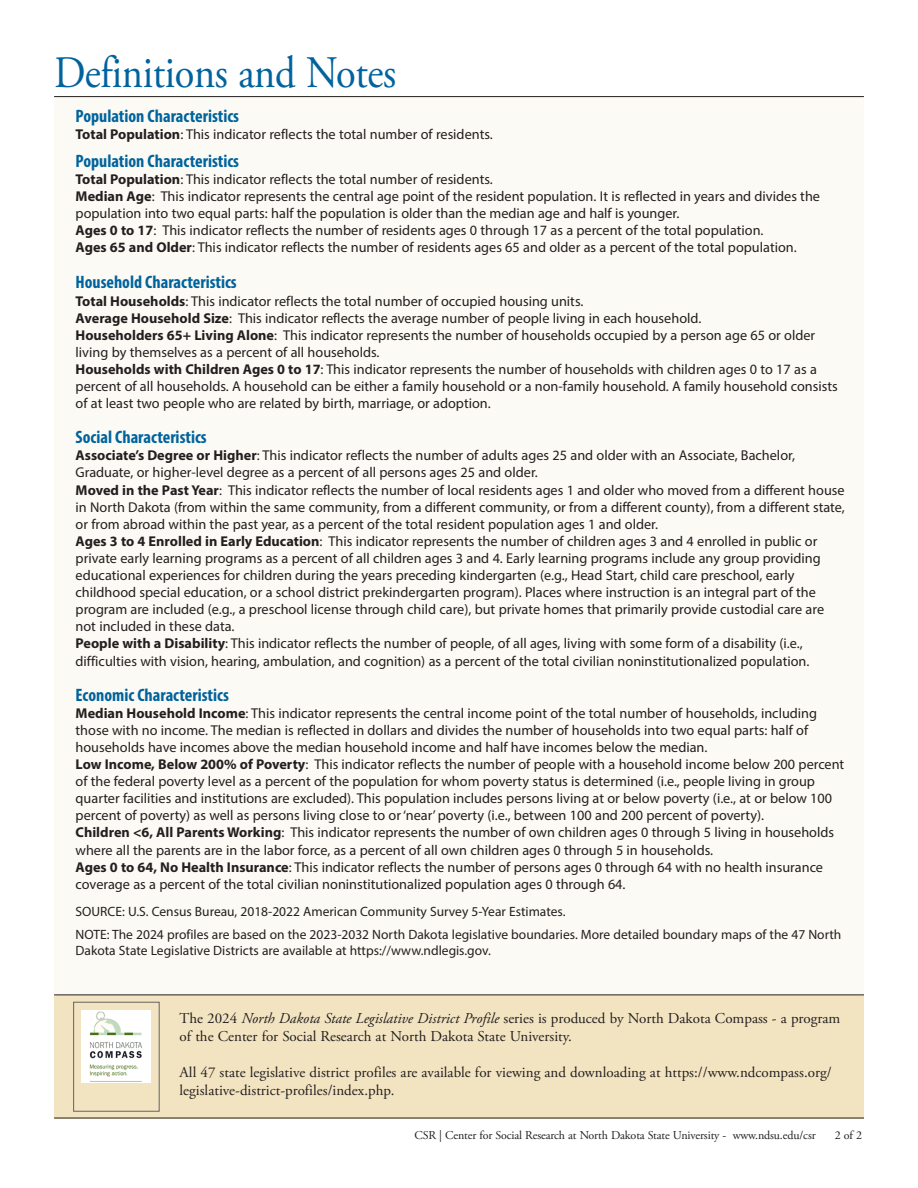
<style>
.page{position:relative;width:918px;height:1188px;background:#fff}
.page>*{position:absolute;margin:0;border:0;box-sizing:border-box;transform-origin:0 0}
.Head_blue{font:45px "Adobe Garamond Pro";letter-spacing:-.01em;color:#00639d;scale:.9 1}
.Subhead{font:700 condensed 18px "Myriad Pro";color:#00639d}
.Body{font:700 condensed 18px "Myriad Pro";color:#00639d}
.Headline_level_2{font:15px/18px "Adobe Garamond Pro";color:#231f20}
.Body-2{font:14.25px/17.1px "Myriad Pro";color:#231f20}
.Body-3{font:13.5px/16.2px "Myriad Pro";color:#231f20}
.Headline_level_2-2{font:12px "Adobe Garamond Pro";letter-spacing:-.01em;color:#231f20}
.s1{font-weight:700}
.s2{font-style:italic}
</style>
<div class="page">
<div style="left:54px;top:995px;width:810px;height:124px;background:#f3e4c1"></div>
<div style="left:54px;top:97px;width:810px;height:898px;background:#fcfaf4"></div>
<hr style="left:54px;top:96px;width:810px;height:1px;background:#231f20">
<img style="left:82px;top:1010px;width:68px;height:72px">
<div style="left:73px;top:1002px;width:86px;height:110px;border:1px solid #636366"></div>
<hr style="left:54px;top:1118px;width:810px;height:1px;background:#231f20">
<hr style="left:54px;top:994px;width:810px;height:1px;background:#231f20">
<p class="Head_blue" style="left:54px;top:45px;width:382px">Definitions and Notes</p>
<p class="Subhead" style="left:76px;top:104px;width:165px">Population Characteristics</p>
<p class="Body-2" style="left:76px;top:125px;width:419px"><span class="s1">Total Population</span>: This indicator reflects the total number of residents.</p>
<p class="Subhead" style="left:76px;top:150px;width:165px">Population Characteristics</p>
<p class="Body-2" style="left:76px;top:170px;width:419px"><span class="s1">Total Population</span>: This indicator reflects the total number of residents.</p>
<p class="Body-2" style="left:76px;top:188px;width:746px"><span class="s1">Median Age</span>: This indicator represents the central age point of the resident population. It is reflected in years and divides the population into two equal parts: half the population is older than the median age and half is younger.</p>
<p class="Body-2" style="left:76px;top:222px;width:689px"><span class="s1">Ages 0 to 17</span>: This indicator reflects the number of residents ages 0 through 17 as a percent of the total population.</p>
<p class="Body-2" style="left:76px;top:239px;width:723px"><span class="s1">Ages 65 and Older</span>: This indicator reflects the number of residents ages 65 and older as a percent of the total population.</p>
<p class="Body" style="left:76px;top:271px;width:163px">Household Characteristics</p>
<p class="Body-2" style="left:76px;top:292px;width:764px"><span class="s1">Total Households</span>: This indicator reflects the total number of occupied housing units.<br><span class="s1">Average Household Size</span>: This indicator reflects the average number of people living in each household.<br><span class="s1">Householders 65+ Living Alone</span>: This indicator represents the number of households occupied by a person age 65 or older living by themselves as a percent of all households.<br><span class="s1">Households with Children Ages 0 to 17</span>: This indicator represents the number of households with children ages 0 to 17 as a percent of all households. A household can be either a family household or a non-family household. A family household consists of at least two people who are related by birth, marriage, or adoption.</p>
<p class="Subhead" style="left:76px;top:426px;width:133px">Social Characteristics</p>
<p class="Body-2" style="left:76px;top:447px;width:771px"><span class="s1">Associate’s Degree or Higher</span>: This indicator reflects the number of adults ages 25 and older with an Associate, Bachelor, Graduate, or higher-level degree as a percent of all persons ages 25 and older.<br><span class="s1">Moved in the Past Year</span>: This indicator reflects the number of local residents ages 1 and older who moved from a different house in North Dakota (from within the same community, from a different community, or from a different county), from a different state, or from abroad within the past year, as a percent of the total resident population ages 1 and older.<br><span class="s1">Ages 3 to 4 Enrolled in Early Education</span>: This indicator represents the number of children ages 3 and 4 enrolled in public or private early learning programs as a percent of all children ages 3 and 4. Early learning programs include any group providing educational experiences for children during the years preceding kindergarten (e.g., Head Start, child care preschool, early childhood special education, or a school district prekindergarten program). Places where instruction is an integral part of the program are included (e.g., a preschool license through child care), but private homes that primarily provide custodial care are not included in these data.<br><span class="s1">People with a Disability</span>: This indicator reflects the number of people, of all ages, living with some form of a disability (i.e., difficulties with vision, hearing, ambulation, and cognition) as a percent of the total civilian noninstitutionalized population.</p>
<p class="Subhead" style="left:76px;top:683px;width:155px">Economic Characteristics</p>
<p class="Body-2" style="left:76px;top:704px;width:770px"><span class="s1">Median Household Income</span>: This indicator represents the central income point of the total number of households, including those with no income. The median is reflected in dollars and divides the number of households into two equal parts: half of households have incomes above the median household income and half have incomes below the median.<br><span class="s1">Low Income, Below 200% of Poverty</span>: This indicator reflects the number of people with a household income below 200 percent of the federal poverty level as a percent of the population for whom poverty status is determined (i.e., people living in group quarter facilities and institutions are excluded). This population includes persons living at or below poverty (i.e., at or below 100 percent of poverty) as well as persons living close to or ‘near’ poverty (i.e., between 100 and 200 percent of poverty).<br><span class="s1">Children &lt;6, All Parents Working</span>: This indicator represents the number of own children ages 0 through 5 living in households where all the parents are in the labor force, as a percent of all own children ages 0 through 5 in households.<br><span class="s1">Ages 0 to 64, No Health Insurance</span>: This indicator reflects the number of persons ages 0 through 64 with no health insurance coverage as a percent of the total civilian noninstitutionalized population ages 0 through 64.</p>
<p class="Body-3" style="left:76px;top:903px;width:491px">SOURCE: U.S. Census Bureau, 2018-2022 American Community Survey 5-Year Estimates.</p>
<p class="Body-3" style="left:76px;top:926px;width:767px">NOTE: The 2024 profiles are based on the 2023-2032 North Dakota legislative boundaries. More detailed boundary maps of the 47 North<br>Dakota State Legislative Districts are available at https://www.ndlegis.gov.</p>
<p class="Headline_level_2" style="left:180px;top:1010px;width:662px">The 2024 <span class="s2">North Dakota State Legislative District Profile</span> series is produced by North Dakota Compass - a program of the Center for Social Research at North Dakota State University.</p>
<p class="Headline_level_2" style="left:180px;top:1064px;width:654px">All 47 state legislative district profiles are available for viewing and downloading at https://www.ndcompass.org/ legislative-district-profiles/index.php.</p>
<p class="Headline_level_2-2" style="left:414px;top:1128px;width:403px">CSR | Center for Social Research at North Dakota State University - www.ndsu.edu/csr</p>
<p class="Headline_level_2-2" style="left:835px;top:1128px;width:29px">2 of 2</p>
</div>
